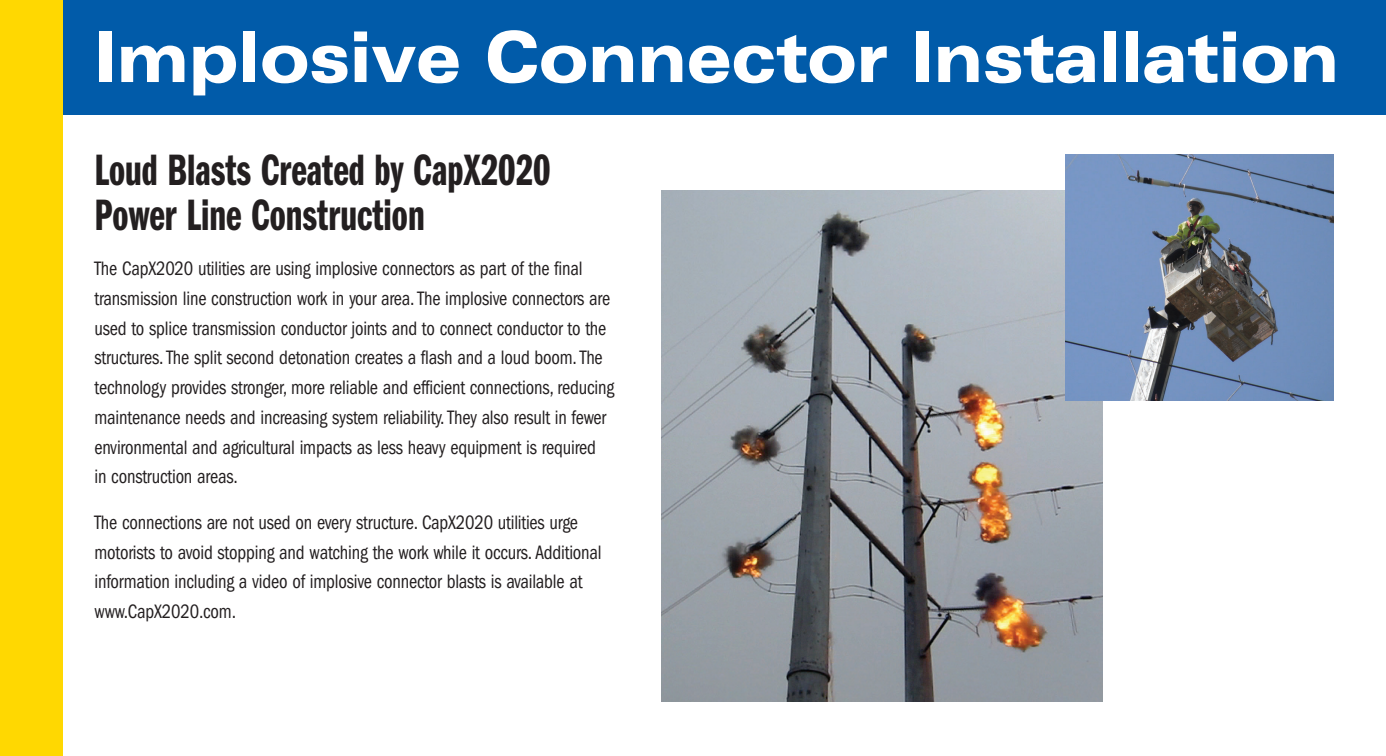
<style>
.page{position:relative;width:1386px;height:756px;background:#fff}
.page>*{position:absolute;margin:0;border:0;box-sizing:border-box;transform-origin:0 0}
.t1{font:900 expanded 70px "Univers";letter-spacing:-.015em;color:#fff;scale:.88 1}
.t2{font:45.5px/45.5px "Franklin Gothic Demi Cmpr";color:#231f20;scale:.9 1}
.t3{font:condensed 20.12px/29.8px "Franklin Gothic";letter-spacing:-.01em;color:#231f20;scale:.92 1}
</style>
<div class="page">
<div style="left:63px;top:0;width:1323px;height:114px;background:#015ba9"></div>
<div style="left:0;top:0;width:63px;height:756px;background:#ffd801"></div>
<img style="left:662px;top:191px;width:440px;height:510px">
<img style="left:1066px;top:154px;width:268px;height:247px">
<h1 class="t1" style="left:94px;top:31px;width:1416px">Implosive Connector Installation</h1>
<h2 class="t2" style="left:95px;top:151px;width:508px">Loud Blasts Created by CapX2020<br>Power Line Construction</h2>
<p class="t3" style="left:95px;top:255px;width:567px">The CapX2020 utilities are using implosive connectors as part of the final transmission line construction work in your area. The implosive connectors are used to splice transmission conductor joints and to connect conductor to the structures. The split second detonation creates a flash and a loud boom. The technology provides stronger, more reliable and efficient connections, reducing maintenance needs and increasing system reliability. They also result in fewer environmental and agricultural impacts as less heavy equipment is required<br>in construction areas.</p>
<p class="t3" style="left:95px;top:509px;width:553px">The connections are not used on every structure. CapX2020 utilities urge motorists to avoid stopping and watching the work while it occurs. Additional information including a video of implosive connector blasts is available at www.CapX2020.com.</p>
</div>
